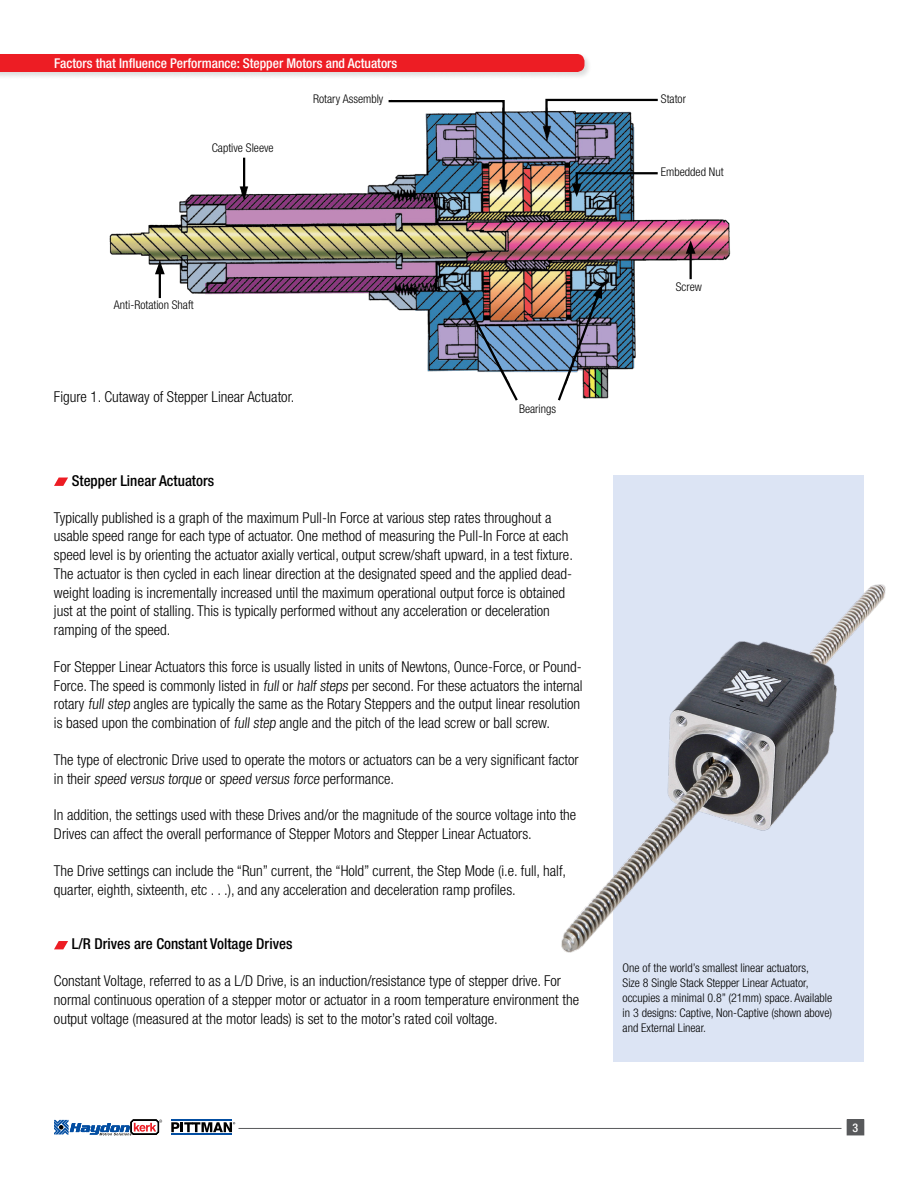
<style>
.page{position:relative;width:918px;height:1188px;background:#fff}
.page>*{position:absolute;margin:0;border:0;box-sizing:border-box;transform-origin:0 0}
.t1{font:300 condensed 15px/18.8px "Helvetica Neue LT Std";color:#000}
.t2{font:500 condensed 15px "Helvetica Neue LT Std";color:#000}
.t3{font:500 condensed 13.5px "Helvetica Neue LT Std";color:#fff}
.t4{font:300 condensed 12px/15px "Helvetica Neue LT Std";color:#000}
.t5{font:500 condensed 12px "Helvetica Neue LT Std";color:#fff}
</style>
<div class="page">
<hr style="left:238px;top:1128px;width:604px;height:1px;background:#58595b">
<svg style="left:54px;top:1120px;width:108px;height:15px"></svg>
<svg style="left:171px;top:1122px;width:64px;height:10px"></svg>
<hr style="left:171px;top:1133px;width:61px;height:2px;background:#034ea2">
<hr style="left:171px;top:1120px;width:61px;height:1px;background:#034ea2">
<div style="left:0;top:53px;width:592px;height:27px;background:#000;opacity:.14"></div>
<div style="left:0;top:54px;width:585px;height:18px;background:#ed1d24"></div>
<div style="left:847px;top:1120px;width:17px;height:15px;background:#58595b"></div>
<img style="left:109px;top:111px;width:622px;height:288px">
<svg style="left:54px;top:478px;width:14px;height:8px"></svg>
<svg style="left:54px;top:941px;width:14px;height:8px"></svg>
<hr style="left:159px;top:270px;width:2px;height:28px;background:#000">
<svg style="left:155px;top:261px;width:10px;height:13px"></svg>
<hr style="left:243px;top:158px;width:2px;height:30px;background:#000">
<svg style="left:386px;top:100px;width:120px;height:82px"></svg>
<svg style="left:544px;top:98px;width:116px;height:31px"></svg>
<svg style="left:572px;top:171px;width:88px;height:26px"></svg>
<hr style="left:690px;top:250px;width:2px;height:29px;background:#000">
<svg style="left:686px;top:240px;width:10px;height:14px"></svg>
<svg style="left:463px;top:299px;width:57px;height:102px"></svg>
<img style="left:556px;top:285px;width:46px;height:116px">
<div style="left:613px;top:475px;width:251px;height:587px;background:#dce4f4"></div>
<img style="left:561px;top:584px;width:325px;height:369px">
<p class="t3" style="left:54px;top:55px;width:345px">Factors that Influence Performance: Stepper Motors and Actuators</p>
<p class="t4" style="left:212px;top:140px;width:63px">Captive Sleeve</p>
<p class="t4" style="left:313px;top:91px;width:72px">Rotary Assembly</p>
<p class="t4" style="left:661px;top:91px;width:27px">Stator</p>
<p class="t4" style="left:661px;top:164px;width:64px">Embedded Nut</p>
<p class="t4" style="left:114px;top:298px;width:81px">Anti-Rotation Shaft</p>
<p class="t1" style="left:54px;top:387px;width:242px">Figure 1. Cutaway of Stepper Linear Actuator.</p>
<p class="t4" style="left:519px;top:401px;width:39px">Bearings</p>
<p class="t2" style="left:72px;top:472px;width:144px">Stepper Linear Actuators</p>
<p class="t1" style="left:54px;top:508px;width:520px">Typically published is a graph of the maximum Pull-In Force at various step rates throughout a usable speed range for each type of actuator. One method of measuring the Pull-In Force at each speed level is by orienting the actuator axially vertical, output screw/shaft upward, in a test fixture.<br>The actuator is then cycled in each linear direction at the designated speed and the applied dead&shy;weight loading is incrementally increased until the maximum operational output force is obtained just at the point of stalling. This is typically performed without any acceleration or deceleration ramping of the speed.</p>
<p class="t1" style="left:54px;top:657px;width:530px">For Stepper Linear Actuators this force is usually listed in units of Newtons, Ounce-Force, or Pound-Force. The speed is commonly listed in full or half steps per second. For these actuators the internal rotary full step angles are typically the same as the Rotary Steppers and the output linear resolution is based upon the combination of full step angle and the pitch of the lead screw or ball screw.</p>
<p class="t1" style="left:54px;top:750px;width:526px">The type of electronic Drive used to operate the motors or actuators can be a very significant factor in their speed versus torque or speed versus force performance.</p>
<p class="t1" style="left:54px;top:806px;width:524px">In addition, the settings used with these Drives and/or the magnitude of the source voltage into the<br>Drives can affect the overall performance of Stepper Motors and Stepper Linear Actuators.</p>
<p class="t1" style="left:54px;top:861px;width:514px">The Drive settings can include the “Run” current, the “Hold” current, the Step Mode (i.e. full, half, quarter, eighth, sixteenth, etc . . .), and any acceleration and deceleration ramp profiles.</p>
<p class="t2" style="left:72px;top:935px;width:222px">L/R Drives are Constant Voltage Drives</p>
<p class="t1" style="left:54px;top:971px;width:527px">Constant Voltage, referred to as a L/D Drive, is an induction/resistance type of stepper drive. For normal continuous operation of a stepper motor or actuator in a room temperature environment the output voltage (measured at the motor leads) is set to the motor’s rated coil voltage.</p>
<p class="t4" style="left:676px;top:279px;width:28px">Screw</p>
<p class="t4" style="left:623px;top:960px;width:211px">One of the world’s smallest linear actuators,<br>Size 8 Single Stack Stepper Linear Actuator, occupies a minimal 0.8” (21mm) space. Available in 3 designs: Captive, Non-Captive (shown above) and External Linear.</p>
<p class="t5" style="left:853px;top:1120px;width:7px">3</p>
</div>
